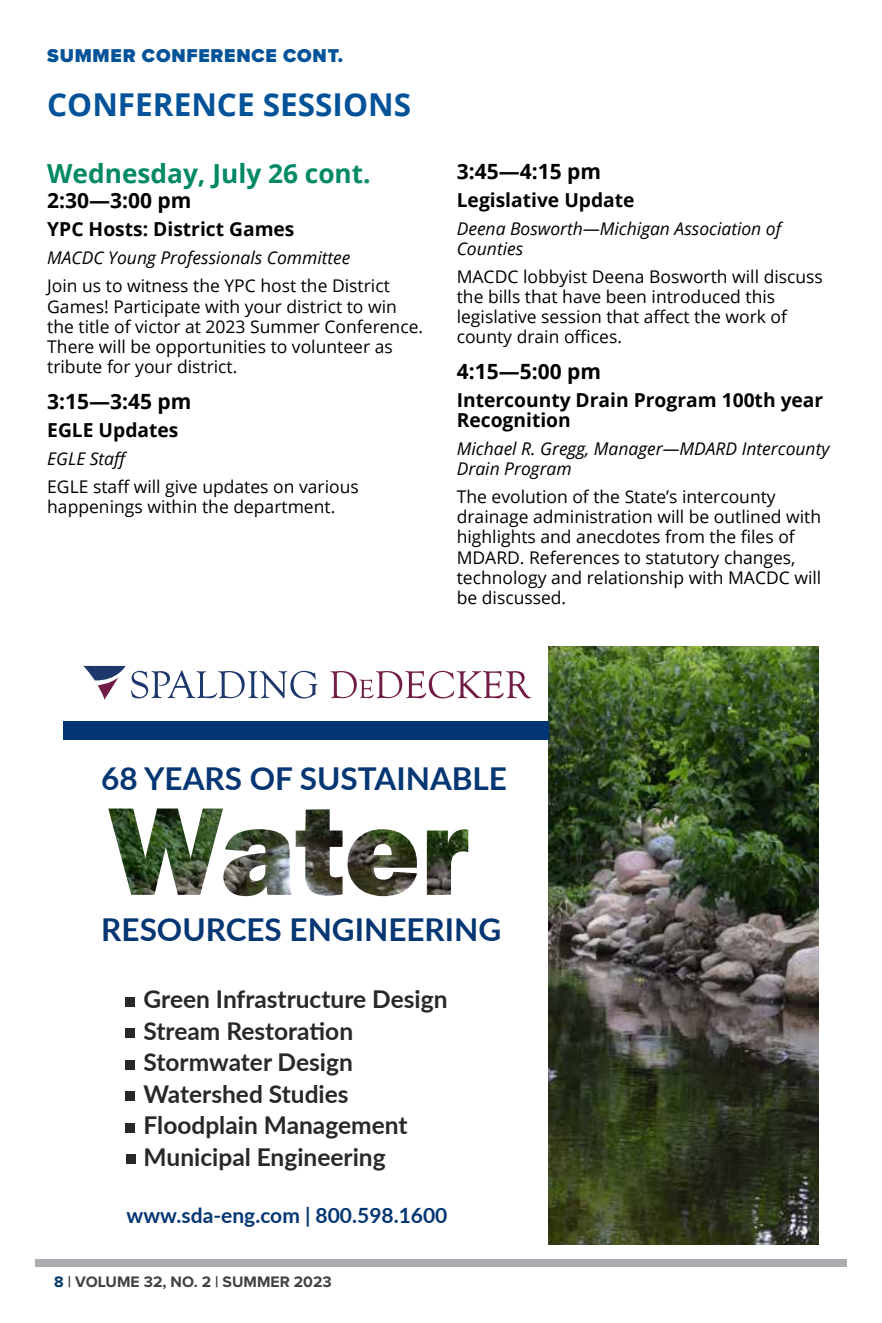
<style>
.page{position:relative;width:882px;height:1323px;background:#fff}
.page>*{position:absolute;margin:0;border:0;box-sizing:border-box;transform-origin:0 0}
.t1{font:700 31.5px "Lato";color:#043673}
.t2{font:700 31.5px "Open Sans";color:#025299}
.t3{font:700 26.25px "Open Sans";color:#008963}
.t4{font:700 24.5px/31.5px "Lato";color:#292829}
.t5{font:700 21px "Open Sans";color:#000}
.t6{font:700 21px "Lato";color:#043673}
.t7{font:700 19.25px/20.1px "Open Sans";color:#000}
.t8{font:900 19.25px "Proxima Nova";letter-spacing:.04em;color:#025299}
.t9{font:17.5px/20.1px "Open Sans";color:#000}
.t10{font:italic 17.5px/20.1px "Open Sans";color:#000}
.t11{font:700 15.75px "Proxima Nova";color:#414042}
.s1{color:#003768}
</style>
<div class="page">
<div style="left:35px;top:1259px;width:812px;height:7px;background:#aaacaf"></div>
<img style="left:549px;top:646px;width:270px;height:599px">
<img style="left:108px;top:809px;width:360px;height:87px">
<div style="left:125px;top:997px;width:10px;height:10px;background:#292829"></div>
<div style="left:125px;top:1029px;width:10px;height:9px;background:#292829"></div>
<div style="left:125px;top:1060px;width:10px;height:10px;background:#292829"></div>
<div style="left:125px;top:1091px;width:10px;height:10px;background:#292829"></div>
<div style="left:125px;top:1123px;width:10px;height:9px;background:#292829"></div>
<div style="left:127px;top:1154px;width:9px;height:10px;background:#292829"></div>
<svg style="left:83px;top:666px;width:234px;height:34px"></svg>
<svg style="left:330px;top:671px;width:201px;height:27px"></svg>
<div style="left:63px;top:722px;width:486px;height:18px;background:#043673"></div>
<p class="t8" style="left:47px;top:41px;width:298px">SUMMER CONFERENCE CONT.</p>
<h1 class="t2" style="left:47px;top:82px;width:365px">CONFERENCE SESSIONS</h1>
<h2 class="t3" style="left:47px;top:155px;width:325px">Wednesday, July 26 cont.</h2>
<p class="t5" style="left:47px;top:186px;width:146px">2:30—3:00 pm</p>
<p class="t7" style="left:47px;top:219px;width:249px">YPC Hosts: District Games</p>
<p class="t10" style="left:47px;top:248px;width:305px">MACDC Young Professionals Committee</p>
<p class="t9" style="left:47px;top:276px;width:377px">Join us to witness the YPC host the District Games! Participate with your district to win the title of victor at 2023 Summer Conference.<br>There will be opportunities to volunteer as tribute for your district.</p>
<p class="t5" style="left:47px;top:386px;width:146px">3:15—3:45 pm</p>
<p class="t7" style="left:47px;top:419px;width:133px">EGLE Updates</p>
<p class="t10" style="left:47px;top:448px;width:84px">EGLE Staff</p>
<p class="t9" style="left:47px;top:476px;width:313px">EGLE staff will give updates on various happenings within the department.</p>
<p class="t5" style="left:457px;top:156px;width:146px">3:45—4:15 pm</p>
<p class="t7" style="left:457px;top:189px;width:179px">Legislative Update</p>
<p class="t10" style="left:457px;top:218px;width:326px">Deena Bosworth—Michigan Association of<br>Counties</p>
<p class="t9" style="left:457px;top:266px;width:368px">MACDC lobbyist Deena Bosworth will discuss the bills that have been introduced this legislative session that affect the work of county drain offices.</p>
<p class="t5" style="left:457px;top:357px;width:146px">4:15—5:00 pm</p>
<p class="t7" style="left:457px;top:389px;width:368px">Intercounty Drain Program 100th year<br>Recognition</p>
<p class="t10" style="left:457px;top:438px;width:374px">Michael R. Gregg, Manager—MDARD Intercounty<br>Drain Program</p>
<p class="t9" style="left:457px;top:486px;width:366px">The evolution of the State’s intercounty drainage administration will be outlined with highlights and anecdotes from the files of MDARD. References to statutory changes, technology and relationship with MACDC will be discussed.</p>
<h1 class="t1" style="left:101px;top:755px;width:407px">68 YEARS OF SUSTAINABLE</h1>
<h1 class="t1" style="left:101px;top:907px;width:402px">RESOURCES ENGINEERING</h1>
<h3 class="t4" style="left:144px;top:982px;width:305px">Green Infrastructure Design<br>Stream Restoration<br>Stormwater Design<br>Watershed Studies<br>Floodplain Management<br>Municipal Engineering</h3>
<p class="t6" style="left:127px;top:1200px;width:322px">www.sda-eng.com | 800.598.1600</p>
<p class="t11" style="left:54px;top:1270px;width:279px"><span class="s1">8</span> | VOLUME 32, NO. 2 | SUMMER 2023</p>
</div>
